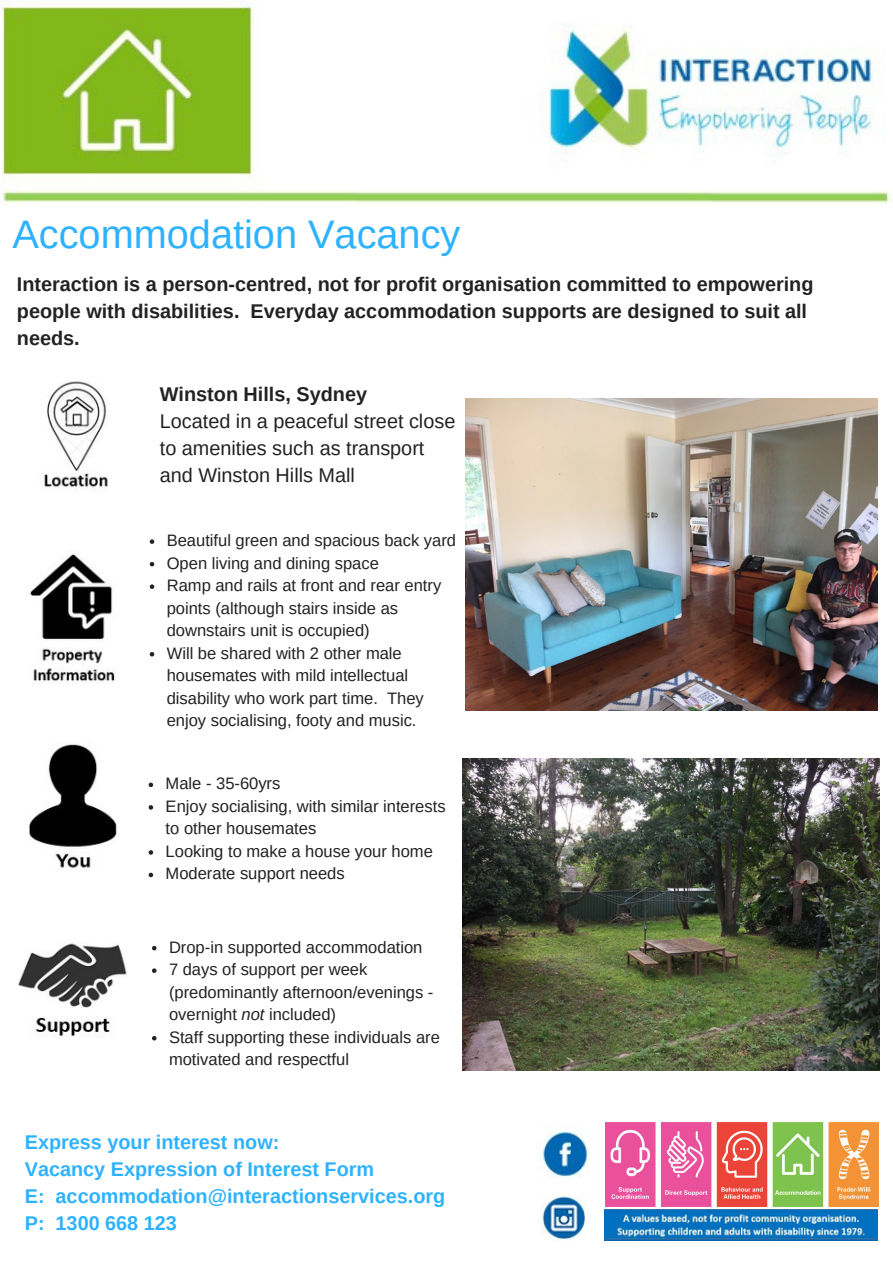
<style>
.page{position:relative;width:893px;height:1263px;background:#fff}
.page>*{position:absolute;margin:0;border:0;box-sizing:border-box;transform-origin:0 0}
.t1{font:39.75px "Arimo";color:#2eb2ff}
.t2{font:700 19.8px/27px "Arimo";color:#222}
.t3{font:700 19.8px/27px "Arimo";color:#2eb2ff}
.t4{font:19.8px/27px "Arimo";color:#222}
.t5{font:16.5px/22.5px "Arimo";color:#222}
.s1{font-style:italic}
</style>
<div class="page">
<img style="left:605px;top:1209px;width:272px;height:32px">
<img style="left:606px;top:1123px;width:272px;height:83px">
<img style="left:537px;top:1131px;width:52px;height:47px">
<img style="left:542px;top:1196px;width:45px;height:45px">
<img style="left:44px;top:381px;width:64px;height:106px">
<img style="left:26px;top:552px;width:89px;height:130px">
<img style="left:29px;top:744px;width:88px;height:125px">
<img style="left:18px;top:943px;width:109px;height:93px">
<svg style="left:150px;top:539px;width:4px;height:5px"></svg>
<svg style="left:150px;top:562px;width:4px;height:4px"></svg>
<svg style="left:150px;top:584px;width:4px;height:5px"></svg>
<svg style="left:150px;top:652px;width:4px;height:4px"></svg>
<svg style="left:152px;top:946px;width:5px;height:4px"></svg>
<svg style="left:152px;top:968px;width:5px;height:5px"></svg>
<svg style="left:152px;top:1036px;width:5px;height:4px"></svg>
<svg style="left:149px;top:783px;width:4px;height:4px"></svg>
<svg style="left:149px;top:805px;width:4px;height:5px"></svg>
<svg style="left:149px;top:850px;width:4px;height:5px"></svg>
<svg style="left:149px;top:873px;width:4px;height:4px"></svg>
<img style="left:1px;top:0;width:892px;height:206px">
<img style="left:463px;top:759px;width:416px;height:312px">
<img style="left:465px;top:399px;width:412px;height:311px">
<h1 class="t1" style="left:12px;top:212px;width:450px">Accommodation Vacancy</h1>
<p class="t2" style="left:17px;top:270px;width:798px">Interaction is a person-centred, not for profit organisation committed to empowering people with disabilities. Everyday accommodation supports are designed to suit all needs.</p>
<p class="t2" style="left:160px;top:380px;width:209px">Winston Hills, Sydney</p>
<p class="t4" style="left:160px;top:407px;width:297px">Located in a peaceful street close to amenities such as transport and Winston Hills Mall</p>
<p class="t5" style="left:167px;top:529px;width:291px">Beautiful green and spacious back yard Open living and dining space<br>Ramp and rails at front and rear entry points (although stairs inside as downstairs unit is occupied)<br>Will be shared with 2 other male housemates with mild intellectual disability who work part time. They enjoy socialising, footy and music.</p>
<p class="t5" style="left:166px;top:772px;width:281px">Male - 35-60yrs<br>Enjoy socialising, with similar interests to other housemates<br>Looking to make a house your home<br>Moderate support needs</p>
<p class="t5" style="left:169px;top:936px;width:272px">Drop-in supported accommodation<br>7 days of support per week (predominantly afternoon/evenings - overnight <span class="s1">not</span> included)<br>Staff supporting these individuals are motivated and respectful</p>
<p class="t3" style="left:25px;top:1128px;width:422px">Express your interest now:<br>Vacancy Expression of Interest Form<br>E: accommodation@interactionservices.org<br>P: 1300 668 123</p>
</div>
